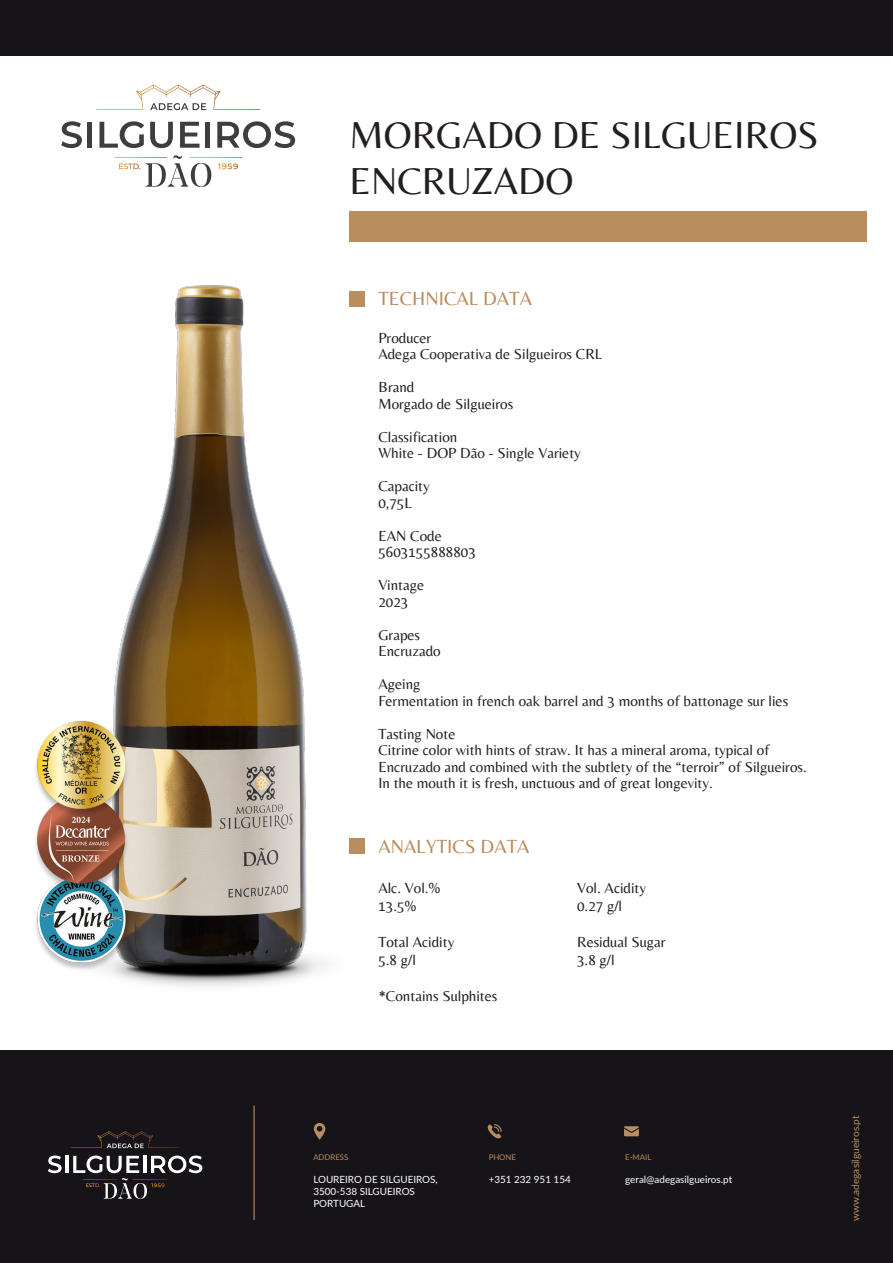
<style>
.page{position:relative;width:893px;height:1263px;background:#fff}
.page>*{position:absolute;margin:0;border:0;box-sizing:border-box;transform-origin:0 0}
.t1{font:38.55px/46.2px "Belleza";color:#231f20}
.t2{font:19.5px "Belleza";color:#ba8d5f}
.t3{font:15px/16.5px "Belleza";color:#231f20}
.t4{font:10.05px "Lato";color:#ba8d5f}
.t5{font:9.9px/11.9px "Lato";color:#fff}
.t6{font:7.8px "Lato";color:#ba8d5f}
</style>
<div class="page">
<img style="left:35px;top:241px;width:359px;height:746px">
<div style="left:0;top:1050px;width:893px;height:213px;background:#161419"></div>
<svg style="left:218px;top:164px;width:20px;height:5px"></svg>
<svg style="left:119px;top:155px;width:92px;height:32px"></svg>
<svg style="left:114px;top:157px;width:53px;height:1px"></svg>
<svg style="left:190px;top:157px;width:52px;height:1px"></svg>
<svg style="left:61px;top:121px;width:21px;height:27px"></svg>
<div style="left:87px;top:122px;width:5px;height:26px;background:#3e3e3f"></div>
<svg style="left:99px;top:121px;width:45px;height:27px"></svg>
<svg style="left:150px;top:122px;width:23px;height:26px"></svg>
<svg style="left:180px;top:122px;width:19px;height:26px"></svg>
<div style="left:205px;top:122px;width:5px;height:26px;background:#3e3e3f"></div>
<svg style="left:217px;top:121px;width:78px;height:27px"></svg>
<svg style="left:96px;top:85px;width:164px;height:25px"></svg>
<div style="left:0;top:0;width:893px;height:55px;background:#161419"></div>
<svg style="left:48px;top:1155px;width:14px;height:18px"></svg>
<hr style="left:65px;top:1156px;width:3px;height:17px;background:#fff">
<svg style="left:73px;top:1155px;width:129px;height:44px"></svg>
<svg style="left:71px;top:1131px;width:108px;height:17px"></svg>
<hr style="left:253px;top:1105px;width:2px;height:115px;background:#ba8d5f">
<svg style="left:488px;top:1124px;width:14px;height:14px"></svg>
<svg style="left:314px;top:1123px;width:11px;height:17px"></svg>
<svg style="left:624px;top:1126px;width:15px;height:10px"></svg>
<div style="left:349px;top:211px;width:518px;height:30px;background:#ba8d5f"></div>
<div style="left:349px;top:291px;width:16px;height:15px;background:#ba8d5f"></div>
<div style="left:349px;top:838px;width:16px;height:16px;background:#ba8d5f"></div>
<h1 class="t1" style="left:349px;top:108px;width:471px">MORGADO DE SILGUEIROS<br>ENCRUZADO</h1>
<h2 class="t2" style="left:378px;top:282px;width:155px">TECHNICAL DATA</h2>
<p class="t3" style="left:378px;top:328px;width:225px">Producer<br>Adega Cooperativa de Silgueiros CRL</p>
<p class="t3" style="left:378px;top:377px;width:136px">Brand<br>Morgado de Silgueiros</p>
<p class="t3" style="left:378px;top:427px;width:204px">Classification<br>White - DOP Dão - Single Variety</p>
<p class="t3" style="left:378px;top:476px;width:53px">Capacity<br>0,75L</p>
<p class="t3" style="left:378px;top:526px;width:99px">EAN Code<br>5603155888803</p>
<p class="t3" style="left:378px;top:575px;width:47px">Vintage<br>2023</p>
<p class="t3" style="left:378px;top:625px;width:64px">Grapes<br>Encruzado</p>
<p class="t3" style="left:378px;top:674px;width:411px">Ageing<br>Fermentation in french oak barrel and 3 months of battonage sur lies</p>
<p class="t3" style="left:378px;top:724px;width:430px">Tasting Note<br>Citrine color with hints of straw. It has a mineral aroma, typical of Encruzado and combined with the subtlety of the “terroir” of Silgueiros.<br>In the mouth it is fresh, unctuous and of great longevity.</p>
<h2 class="t2" style="left:378px;top:831px;width:153px">ANALYTICS DATA</h2>
<p class="t3" style="left:378px;top:877px;width:64px;line-height:18px">Alc. Vol.%<br>13.5%</p>
<p class="t3" style="left:378px;top:931px;width:77px;line-height:18px">Total Acidity<br>5.8 g/l</p>
<p class="t3" style="left:378px;top:986px;width:121px">*Contains Sulphites</p>
<p class="t3" style="left:577px;top:877px;width:71px;line-height:18px">Vol. Acidity<br>0.27 g/l</p>
<p class="t3" style="left:577px;top:931px;width:90px;line-height:18px">Residual Sugar<br>3.8 g/l</p>
<p class="t6" style="left:313px;top:1152px;width:37px">ADDRESS</p>
<p class="t6" style="left:489px;top:1152px;width:29px">PHONE</p>
<p class="t6" style="left:625px;top:1152px;width:28px">E-MAIL</p>
<p class="t5" style="left:313px;top:1173px;width:126px">LOUREIRO DE SILGUEIROS,<br>3500-538 SILGUEIROS<br>PORTUGAL</p>
<p class="t5" style="left:489px;top:1173px;width:84px">+351 232 951 154</p>
<p class="t5" style="left:625px;top:1173px;width:108px">geral@adegasilgueiros.pt</p>
<p class="t4" style="left:848px;top:1221px;width:107px;rotate:-90deg">www.adegasilgueiros.pt</p>
</div>
